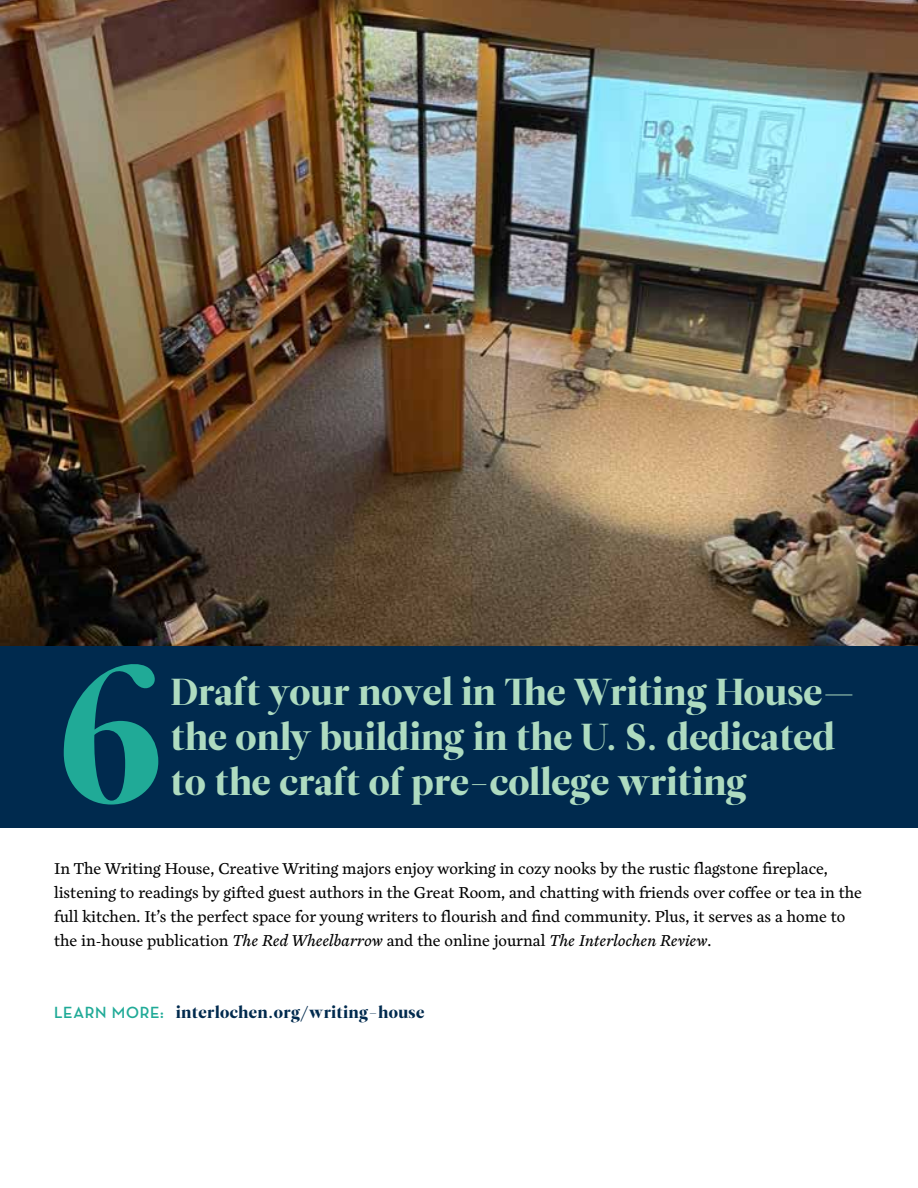
<style>
.page{position:relative;width:918px;height:1188px;background:#fff}
.page>*{position:absolute;margin:0;border:0;box-sizing:border-box;transform-origin:0 0}
.t1{font:195px "Leitura Display";color:#20aa97}
.t2{font:37.5px/45px "Leitura Display";color:#aedbc0}
.t3{font:16.5px/24px "Cardea OTCE";color:#000}
.t4{font:16.5px "Leitura Display";letter-spacing:.025em;color:#002a4e}
.s1{font-style:italic}
.s2{font-family:"Neutraface Display";font-weight:700;color:#20aa97}
.s3{font-family:"Cardea OT Bold Lining"}
</style>
<div class="page">
<img style="left:0;top:0;width:918px;height:646px">
<div style="left:0;top:646px;width:918px;height:181px;background:#002a4e"></div>
<h1 class="t1" style="left:54px;top:619px;width:114px">6</h1>
<h2 class="t2" style="left:171px;top:670px;width:687px">Draft your novel in The Writing House— the only building in the U. S. dedicated</h2>
<h2 class="t2" style="left:171px;top:760px;width:578px">to the craft of pre-college writing</h2>
<p class="t3" style="left:54px;top:858px;width:810px">In The Writing House, Creative Writing majors enjoy working in cozy nooks by the rustic flagstone fireplace, listening to readings by gifted guest authors in the Great Room, and chatting with friends over coffee or tea in the full kitchen. It’s the perfect space for young writers to flourish and find community. Plus, it serves as a home to the in-house publication <span class="s1">The Red Wheelbarrow</span> and the online journal <span class="s1">The Interlochen Review</span>.</p>
<p class="t4" style="left:54px;top:1003px;width:372px"><span class="s2">LEARN MORE:</span> interlochen.org<span class="s3">/</span>writing-house</p>
</div>
